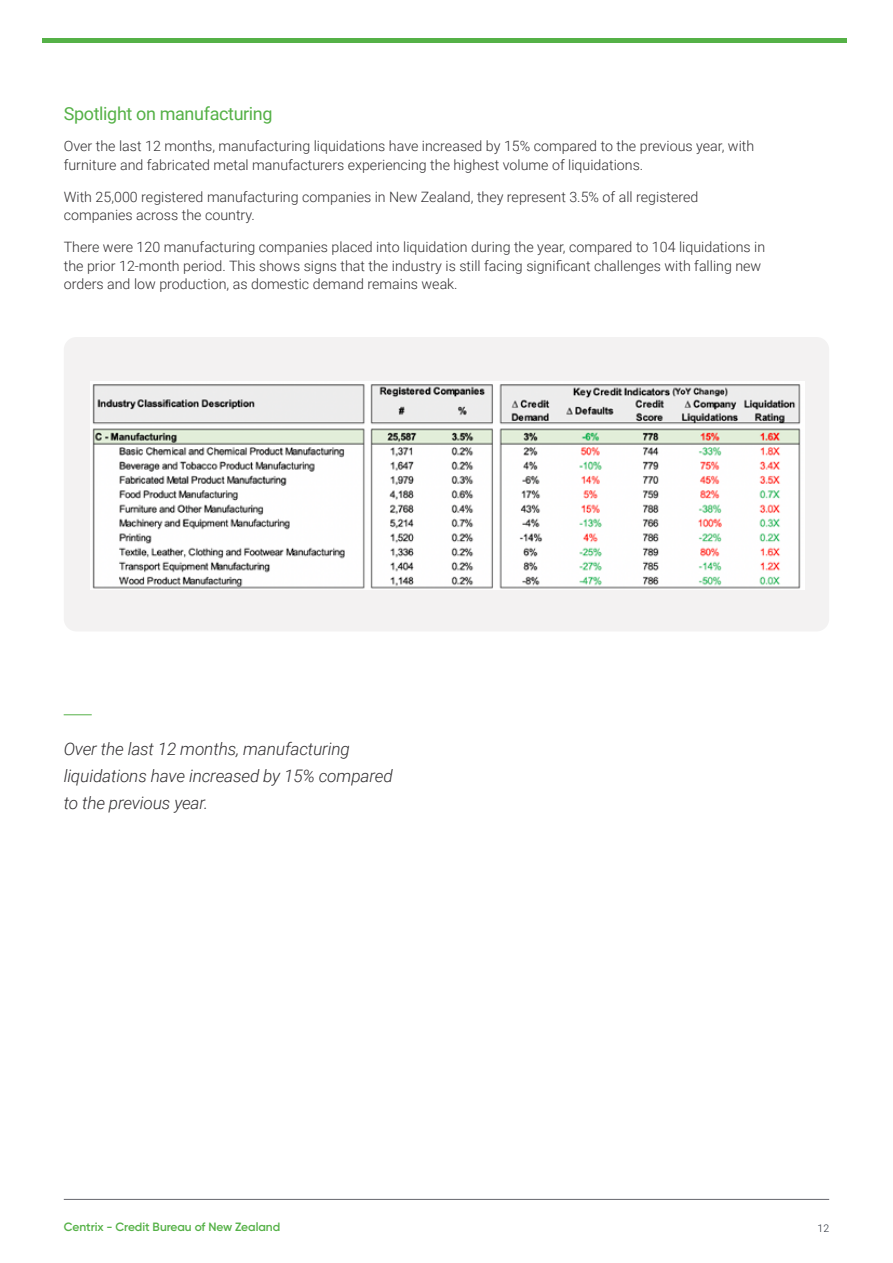
<style>
.page{position:relative;width:893px;height:1263px;background:#fff}
.page>*{position:absolute;margin:0;border:0;box-sizing:border-box;transform-origin:0 0}
.t1{font:18px "Roboto";letter-spacing:-.02em;color:#55b147}
.t2{font:italic 300 17.25px/27px "Roboto";letter-spacing:-.01em;color:#333133}
.t3{font:300 14.25px/18.8px "Roboto";color:#333133}
.t4{font:600 12px "Gilroy";letter-spacing:-.005em;color:#55b147}
.t5{font:300 10.5px "Roboto";color:#262c37}
</style>
<div class="page">
<hr style="left:64px;top:1199px;width:765px;height:1px;background:#64656c">
<div style="left:43px;top:38px;width:804px;height:5px;background:#55b147"></div>
<svg style="left:64px;top:714px;width:28px;height:1px"></svg>
<div style="left:64px;top:337px;width:765px;height:294px;background:#eeeded;border-radius:13px"></div>
<img style="left:90px;top:382px;width:714px;height:208px">
<p class="t1" style="left:64px;top:101px;width:210px">Spotlight on manufacturing</p>
<p class="t3" style="left:64px;top:136px;width:692px">Over the last 12 months, manufacturing liquidations have increased by 15% compared to the previous year, with furniture and fabricated metal manufacturers experiencing the highest volume of liquidations.</p>
<p class="t3" style="left:64px;top:187px;width:636px">With 25,000 registered manufacturing companies in New Zealand, they represent 3.5% of all registered companies across the country.</p>
<p class="t3" style="left:64px;top:237px;width:703px">There were 120 manufacturing companies placed into liquidation during the year, compared to 104 liquidations in the prior 12-month period. This shows signs that the industry is still facing significant challenges with falling new orders and low production, as domestic demand remains weak.</p>
<p class="t2" style="left:64px;top:735px;width:331px">Over the last 12 months, manufacturing liquidations have increased by 15% compared to the previous year.</p>
<p class="t4" style="left:64px;top:1219px;width:218px">Centrix - Credit Bureau of New Zealand</p>
<p class="t5" style="left:817px;top:1221px;width:13px">12</p>
</div>
